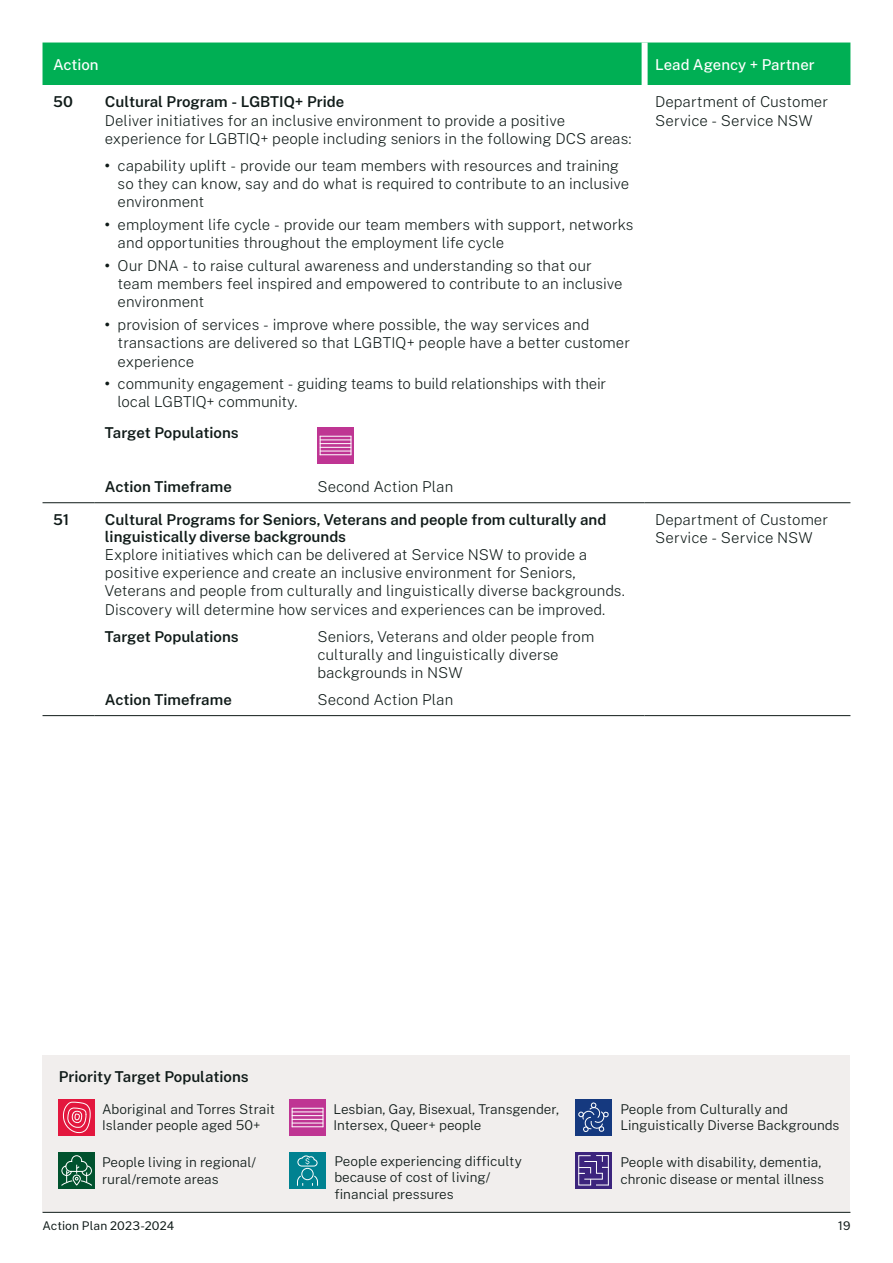
<style>
.page{position:relative;width:893px;height:1263px;background:#fff}
.page>*{position:absolute;margin:0;border:0;box-sizing:border-box;transform-origin:0 0}
.t1{font:200 15px/18.3px "Public Sans";color:#0f1a18}
.t2{font:600 15px/16.5px "Public Sans";color:#0f1a18}
.t3{font:500 15px "Public Sans";color:#fff}
.t4{font:300 13.5px/16.5px "Public Sans";color:#0f1a18}
.t5{font:12px "Public Sans";letter-spacing:.005em;color:#0f1a18}
.s1{font-weight:700}
</style>
<div class="page">
<div style="left:43px;top:43px;width:807px;height:42px;background:#00af54"></div>
<div style="left:642px;top:43px;width:6px;height:42px;background:#fff"></div>
<hr style="left:43px;top:502px;width:51px;height:1px;background:#0f1a18">
<hr style="left:94px;top:502px;width:551px;height:1px;background:#0f1a18">
<hr style="left:645px;top:502px;width:205px;height:1px;background:#0f1a18">
<hr style="left:43px;top:715px;width:51px;height:1px;background:#0f1a18">
<hr style="left:94px;top:715px;width:551px;height:1px;background:#0f1a18">
<hr style="left:645px;top:715px;width:205px;height:1px;background:#0f1a18">
<svg style="left:317px;top:427px;width:36px;height:36px"></svg>
<hr style="left:320px;top:436px;width:31px;height:1px;background:#fff">
<svg style="left:320px;top:436px;width:1px;height:18px"></svg>
<svg style="left:351px;top:436px;width:1px;height:19px"></svg>
<hr style="left:320px;top:439px;width:31px;height:1px;background:#fff">
<hr style="left:320px;top:443px;width:31px;height:1px;background:#fff">
<hr style="left:320px;top:447px;width:31px;height:1px;background:#fff">
<hr style="left:320px;top:451px;width:31px;height:1px;background:#fff">
<hr style="left:320px;top:454px;width:31px;height:1px;background:#fff">
<div style="left:43px;top:1055px;width:807px;height:157px;background:#f1eeed"></div>
<div style="left:59px;top:1099px;width:36px;height:36px;background:#e3173e"></div>
<svg style="left:62px;top:1101px;width:29px;height:33px"></svg>
<svg style="left:289px;top:1099px;width:36px;height:36px"></svg>
<hr style="left:292px;top:1108px;width:31px;height:1px;background:#fff">
<svg style="left:292px;top:1108px;width:1px;height:18px"></svg>
<svg style="left:323px;top:1108px;width:1px;height:19px"></svg>
<hr style="left:292px;top:1111px;width:31px;height:1px;background:#fff">
<hr style="left:292px;top:1115px;width:31px;height:1px;background:#fff">
<hr style="left:292px;top:1119px;width:31px;height:1px;background:#fff">
<hr style="left:292px;top:1123px;width:31px;height:1px;background:#fff">
<hr style="left:292px;top:1126px;width:31px;height:1px;background:#fff">
<div style="left:575px;top:1099px;width:36px;height:36px;background:#15397f"></div>
<svg style="left:578px;top:1102px;width:31px;height:30px"></svg>
<div style="left:59px;top:1153px;width:36px;height:36px;background:#00522e"></div>
<svg style="left:61px;top:1155px;width:31px;height:31px"></svg>
<div style="left:289px;top:1153px;width:36px;height:36px;background:#008291"></div>
<svg style="left:297px;top:1155px;width:21px;height:12px"></svg>
<div style="left:301px;top:1168px;width:13px;height:12px;border:1px solid #fff;border-radius:50%"></div>
<svg style="left:297px;top:1175px;width:6px;height:11px"></svg>
<svg style="left:312px;top:1175px;width:6px;height:11px"></svg>
<div style="left:575px;top:1152px;width:36px;height:36px;background:#3c247d"></div>
<svg style="left:578px;top:1155px;width:31px;height:31px"></svg>
<hr style="left:43px;top:1212px;width:807px;height:1px;background:#0f1a18">
<p class="t3" style="left:53px;top:55px;width:47px">Action</p>
<p class="t3" style="left:655px;top:55px;width:161px">Lead Agency + Partner</p>
<p class="t2" style="left:53px;top:93px;width:21px">50</p>
<p class="t2" style="left:105px;top:93px;width:241px">Cultural Program - LGBTIQ+ Pride</p>
<p class="t1" style="left:105px;top:111px;width:528px">Deliver initiatives for an inclusive environment to provide a positive experience for LGBTIQ+ people including seniors in the following DCS areas:</p>
<p class="t1" style="left:118px;top:156px;width:513px;text-indent:-13px"><span class="s1">•</span> capability uplift - provide our team members with resources and training so they can know, say and do what is required to contribute to an inclusive environment</p>
<p class="t1" style="left:118px;top:215px;width:517px;text-indent:-13px"><span class="s1">•</span> employment life cycle - provide our team members with support, networks and opportunities throughout the employment life cycle</p>
<p class="t1" style="left:118px;top:256px;width:507px;text-indent:-13px"><span class="s1">•</span> Our DNA - to raise cultural awareness and understanding so that our team members feel inspired and empowered to contribute to an inclusive environment</p>
<p class="t1" style="left:118px;top:315px;width:514px;text-indent:-13px"><span class="s1">•</span> provision of services - improve where possible, the way services and transactions are delivered so that LGBTIQ+ people have a better customer experience</p>
<p class="t1" style="left:118px;top:374px;width:490px;text-indent:-13px"><span class="s1">•</span> community engagement - guiding teams to build relationships with their local LGBTIQ+ community.</p>
<p class="t2" style="left:105px;top:425px;width:135px">Target Populations</p>
<p class="t2" style="left:105px;top:478px;width:128px">Action Timeframe</p>
<p class="t1" style="left:317px;top:477px;width:137px">Second Action Plan</p>
<p class="t1" style="left:655px;top:93px;width:174px">Department of Customer<br>Service - Service NSW</p>
<p class="t2" style="left:53px;top:511px;width:17px">51</p>
<p class="t2" style="left:105px;top:511px;width:503px">Cultural Programs for Seniors, Veterans and people from culturally and linguistically diverse backgrounds</p>
<p class="t1" style="left:105px;top:545px;width:521px">Explore initiatives which can be delivered at Service NSW to provide a positive experience and create an inclusive environment for Seniors, Veterans and people from culturally and linguistically diverse backgrounds.<br>Discovery will determine how services and experiences can be improved.</p>
<p class="t2" style="left:105px;top:628px;width:135px">Target Populations</p>
<p class="t1" style="left:317px;top:627px;width:278px">Seniors, Veterans and older people from culturally and linguistically diverse backgrounds in NSW</p>
<p class="t2" style="left:105px;top:691px;width:128px">Action Timeframe</p>
<p class="t1" style="left:317px;top:690px;width:137px">Second Action Plan</p>
<p class="t1" style="left:655px;top:510px;width:174px">Department of Customer<br>Service - Service NSW</p>
<p class="t2" style="left:59px;top:1068px;width:192px">Priority Target Populations</p>
<p class="t4" style="left:102px;top:1100px;width:175px">Aboriginal and Torres Strait<br>Islander people aged 50+</p>
<p class="t4" style="left:334px;top:1100px;width:227px">Lesbian, Gay, Bisexual, Transgender,<br>Intersex, Queer+ people</p>
<p class="t4" style="left:620px;top:1100px;width:221px">People from Culturally and<br>Linguistically Diverse Backgrounds</p>
<p class="t4" style="left:102px;top:1154px;width:156px">People living in regional/ rural/remote areas</p>
<p class="t4" style="left:334px;top:1152px;width:189px">People experiencing difficulty because of cost of living/ financial pressures</p>
<p class="t4" style="left:620px;top:1154px;width:205px">People with disability, dementia, chronic disease or mental illness</p>
<p class="t5" style="left:43px;top:1218px;width:133px">Action Plan 2023-2024</p>
<p class="t5" style="left:838px;top:1218px;width:14px">19</p>
</div>
